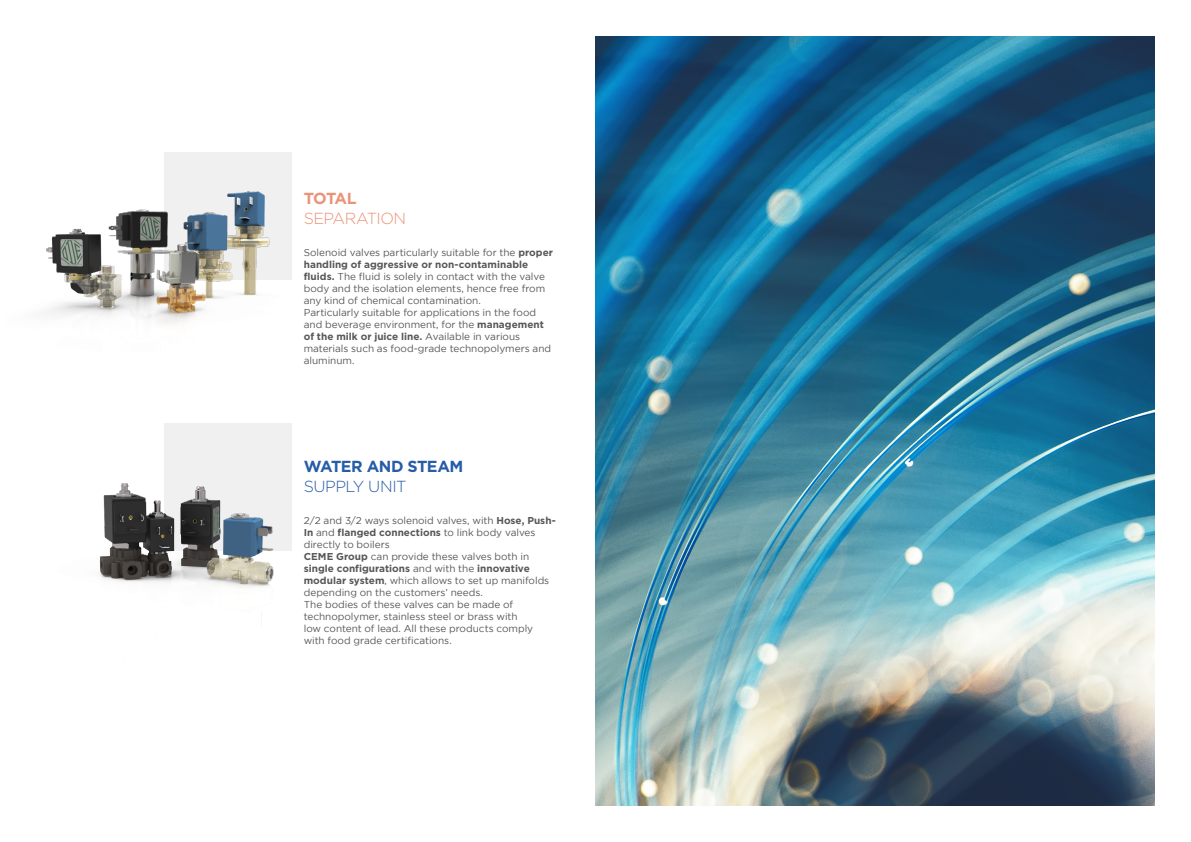
<style>
.page{position:relative;width:1191px;height:842px;background:#fff}
.page>*{position:absolute;margin:0;border:0;box-sizing:border-box;transform-origin:0 0}
.t1{font:700 16px "Gotham";letter-spacing:-.03em;color:#275ca7}
.t2{font:300 16px "Gotham";letter-spacing:-.035em;color:#ea9378}
.t3{font:300 16px "Gotham";letter-spacing:-.035em;color:#275ca7}
.t4{font:700 16px "Gotham";letter-spacing:-.05em;color:#ea9378}
.t5{font:10px/12px "Gotham";letter-spacing:-.005em;color:#575756}
.s1{font-weight:700}
</style>
<div class="page">
<img style="left:46px;top:152px;width:246px;height:172px">
<img style="left:99px;top:423px;width:193px;height:165px">
<img style="left:595px;top:37px;width:559px;height:768px">
<h1 class="t4" style="left:304px;top:189px;width:54px">TOTAL</h1>
<h1 class="t2" style="left:304px;top:209px;width:104px">SEPARATION</h1>
<p class="t5" style="left:304px;top:246px;width:251px">Solenoid valves particularly suitable for the <span class="s1">proper handling of aggressive or non-contaminable fluids.</span> The fluid is solely in contact with the valve body and the isolation elements, hence free from any kind of chemical contamination.<br>Particularly suitable for applications in the food and beverage environment, for the <span class="s1">management of the milk or juice line.</span> Available in various materials such as food-grade technopolymers and aluminum.</p>
<h1 class="t1" style="left:304px;top:457px;width:161px">WATER AND STEAM</h1>
<h1 class="t3" style="left:304px;top:478px;width:104px">SUPPLY UNIT</h1>
<p class="t5" style="left:304px;top:514px;width:254px">2/2 and 3/2 ways solenoid valves, with <span class="s1">Hose, Push-In</span> and <span class="s1">flanged connections</span> to link body valves directly to boilers<br><span class="s1">CEME Group</span> can provide these valves both in <span class="s1">single configurations</span> and with the <span class="s1">innovative modular system</span>, which allows to set up manifolds depending on the customers’ needs.<br>The bodies of these valves can be made of technopolymer, stainless steel or brass with<br>low content of lead. All these products comply with food grade certifications.</p>
</div>
